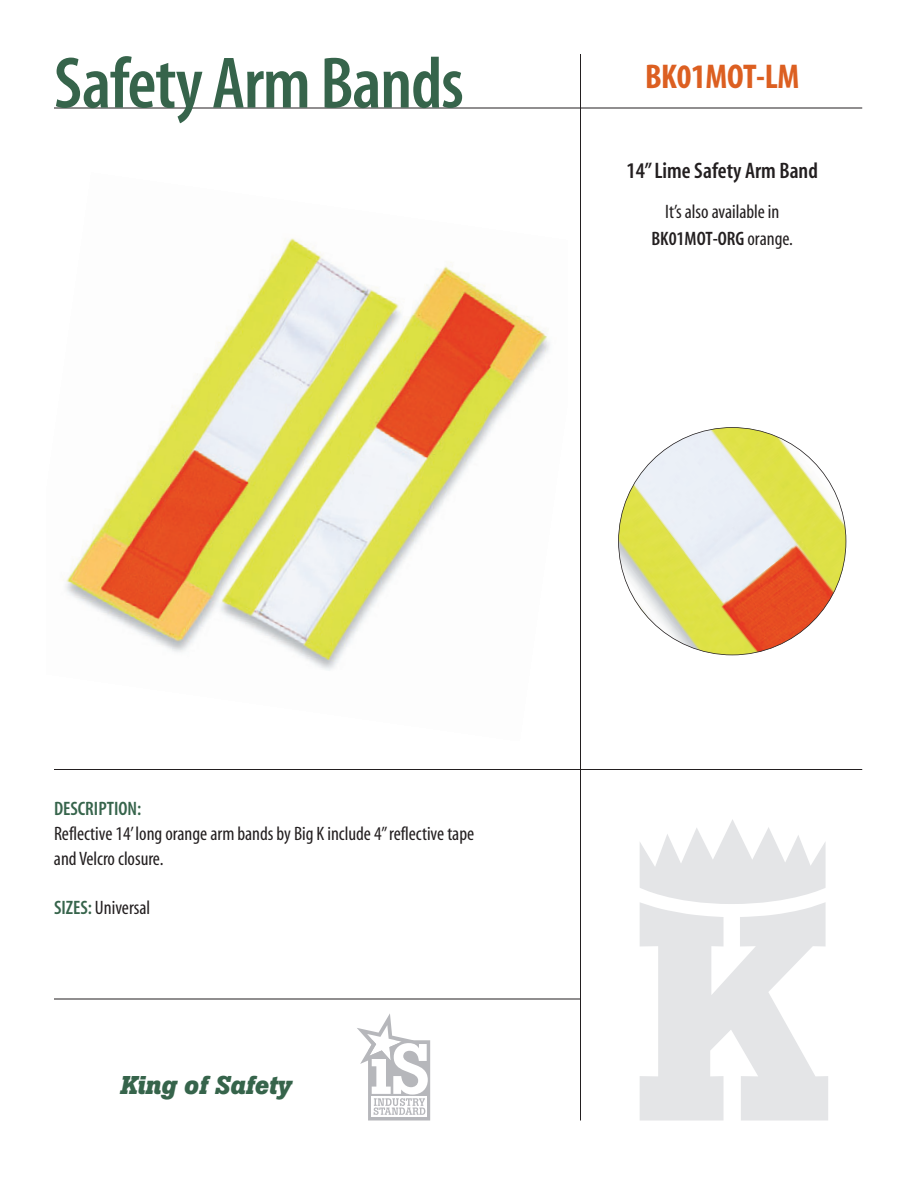
<style>
.page{position:relative;width:918px;height:1188px;background:#fff}
.page>*{position:absolute;margin:0;border:0;box-sizing:border-box;transform-origin:0 0}
.t1{font:600 condensed 73.5px "Myriad";letter-spacing:-.015em;color:#36644b}
.t2{font:700 condensed 34.5px "Myriad";letter-spacing:-.01em;color:#dc5f21}
.t3{font:italic 700 25.5px "Boton";color:#36644b}
.t4{font:600 condensed 22.5px "Myriad";color:#231f20}
.t5{font:condensed 19.5px/24.8px "Myriad";color:#231f20}
.s1{font-weight:600}
.s2{font-weight:600;color:#36644b}
</style>
<div class="page">
<hr style="left:54px;top:108px;width:808px;height:1px;background:#231f20">
<hr style="left:54px;top:769px;width:808px;height:1px;background:#231f20">
<hr style="left:580px;top:54px;width:1px;height:1066px;background:#231f20">
<img style="left:65px;top:238px;width:485px;height:433px">
<img style="left:619px;top:428px;width:227px;height:227px;border-radius:50%">
<hr style="left:54px;top:999px;width:526px;height:1px;background:#231f20">
<svg style="left:640px;top:819px;width:188px;height:301px"></svg>
<svg style="left:357px;top:1013px;width:73px;height:107px"></svg>
<p class="t1" style="left:54px;top:54px;width:411px">Safety Arm Bands</p>
<p class="t2" style="left:645px;top:59px;width:156px">BK01MOT-LM</p>
<p class="t4" style="left:627px;top:161px;width:193px">14” Lime Safety Arm Band</p>
<p class="t5" style="left:651px;top:200px;width:143px;line-height:27px;text-align:center">It’s also available in<br><span class="s1">BK01MOT-ORG</span> orange.</p>
<p class="t5" style="left:54px;top:798px;width:422px"><span class="s2">DESCRIPTION:<br></span>Reflective 14’ long orange arm bands by Big K include 4” reflective tape and Velcro closure.</p>
<p class="t5" style="left:54px;top:897px;width:98px"><span class="s2">SIZES:</span> Universal</p>
<p class="t3" style="left:120px;top:1076px;width:172px">King of Safety</p>
</div>
